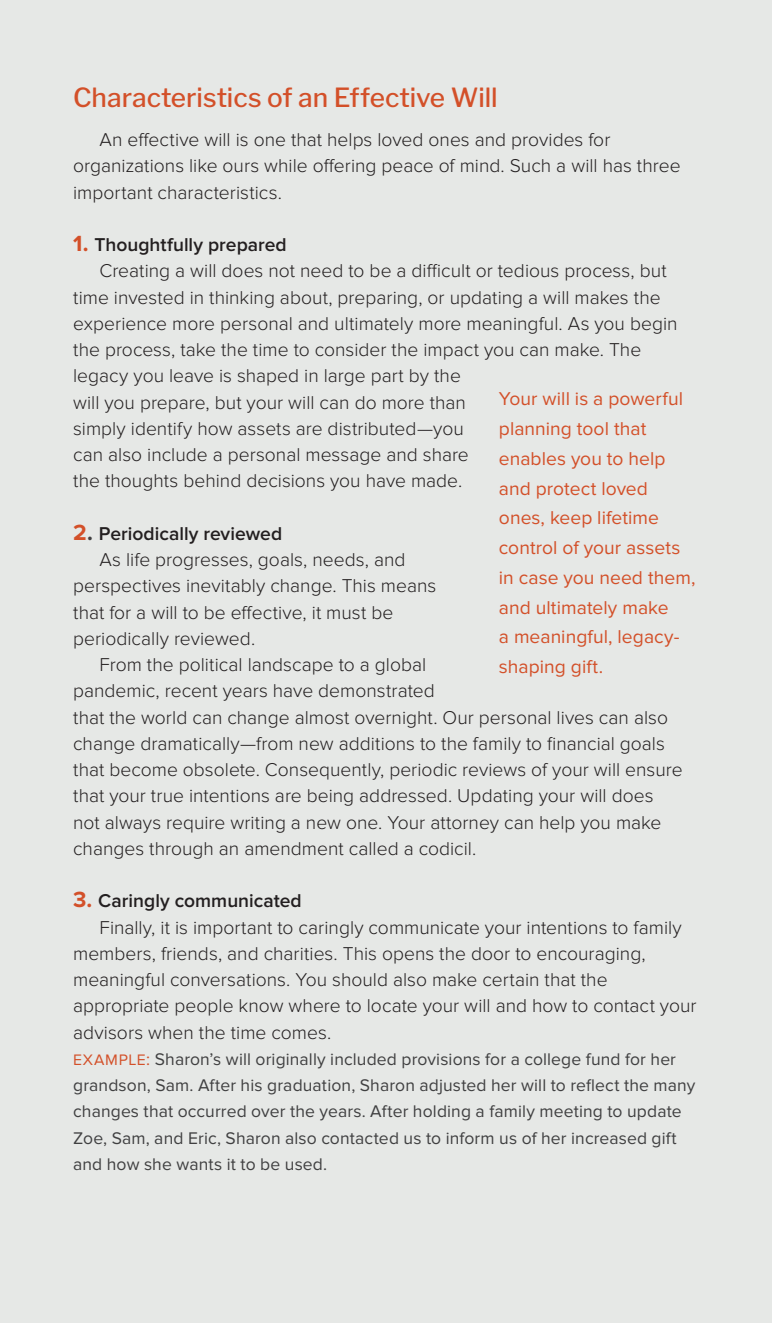
<style>
.page{position:relative;width:772px;height:1323px;background:#fff}
.page>*{position:absolute;margin:0;border:0;box-sizing:border-box;transform-origin:0 0}
.t1{font:500 26.25px "Libre Franklin";color:#d35029}
.t2{font:300 19.25px/26.2px "Proxima Nova";color:#231f20}
.t3{font:19.25px/29.8px "Proxima Nova";letter-spacing:.005em;color:#d35029}
.t4{font:600 19.25px "Proxima Nova";color:#231f20}
.t5{font:17.5px/26.2px "Proxima Nova";letter-spacing:.005em;color:#404041}
.s1{font-weight:700;font-size:22.75px;color:#d35029}
.s2{font-weight:700;font-size:22.75px;color:#404041}
.s3{font-size:15.75px;color:#d35029}
.s4{color:#d35029}
</style>
<div class="page">
<div style="left:1px;top:0;width:771px;height:1323px;background:#e6e8e6"></div>
<h1 class="t1" style="left:73px;top:81px;width:426px">Characteristics of an Effective Will</h1>
<p class="t2" style="left:73px;top:127px;width:609px;text-indent:26px">An effective will is one that helps loved ones and provides for organizations like ours while offering peace of mind. Such a will has three important characteristics.</p>
<p class="t4" style="left:73px;top:234px;width:215px"><span class="s1">1.</span> Thoughtfully prepared</p>
<p class="t2" style="left:99px;top:258px;width:569px">Creating a will does not need to be a difficult or tedious process, but</p>
<p class="t2" style="left:73px;top:284px;width:589px">time invested in thinking about, preparing, or updating a will makes the</p>
<p class="t2" style="left:73px;top:311px;width:606px">experience more personal and ultimately more meaningful. As you begin</p>
<p class="t2" style="left:73px;top:337px;width:569px">the process, take the time to consider the impact you can make. The</p>
<p class="t2" style="left:73px;top:363px;width:389px">legacy you leave is shaped in large part by the</p>
<p class="t2" style="left:73px;top:389px;width:394px">will you prepare, but your will can do more than</p>
<p class="t2" style="left:73px;top:416px;width:392px">simply identify how assets are distributed—you</p>
<p class="t2" style="left:73px;top:442px;width:397px">can also include a personal message and share</p>
<p class="t2" style="left:73px;top:468px;width:390px">the thoughts behind decisions you have made.</p>
<p class="t4" style="left:73px;top:522px;width:210px"><span class="s1">2</span><span class="s2">.</span> Periodically reviewed</p>
<p class="t2" style="left:99px;top:547px;width:308px">As life progresses, goals, needs, and</p>
<p class="t2" style="left:73px;top:573px;width:365px">perspectives inevitably change. This means</p>
<p class="t2" style="left:73px;top:599px;width:322px">that for a will to be effective, it must be</p>
<p class="t2" style="left:73px;top:626px;width:184px">periodically reviewed.</p>
<p class="t2" style="left:99px;top:652px;width:328px">From the political landscape to a global</p>
<p class="t2" style="left:73px;top:678px;width:363px">pandemic, recent years have demonstrated</p>
<p class="t2" style="left:73px;top:704px;width:596px">that the world can change almost overnight. Our personal lives can also</p>
<p class="t2" style="left:73px;top:731px;width:593px">change dramatically—from new additions to the family to financial goals</p>
<p class="t2" style="left:73px;top:757px;width:611px">that become obsolete. Consequently, periodic reviews of your will ensure</p>
<p class="t2" style="left:73px;top:783px;width:582px">that your true intentions are being addressed. Updating your will does</p>
<p class="t2" style="left:73px;top:809px;width:590px">not always require writing a new one. Your attorney can help you make</p>
<p class="t2" style="left:73px;top:836px;width:405px">changes through an amendment called a codicil.</p>
<p class="t4" style="left:73px;top:890px;width:230px"><span class="s1">3.</span> Caringly communicated</p>
<p class="t2" style="left:99px;top:914px;width:584px">Finally, it is important to caringly communicate your intentions to family</p>
<p class="t2" style="left:73px;top:941px;width:574px">members, friends, and charities. This opens the door to encouraging,</p>
<p class="t2" style="left:73px;top:967px;width:536px">meaningful conversations. You should also make certain that the</p>
<p class="t2" style="left:73px;top:993px;width:625px">appropriate people know where to locate your will and how to contact your</p>
<p class="t2" style="left:73px;top:1019px;width:260px">advisors when the time comes.</p>
<p class="t5" style="left:73px;top:1046px;width:624px"><span class="s3">EXAMPLE</span><span class="s4">:</span> Sharon’s will originally included provisions for a college fund for her grandson, Sam. After his graduation, Sharon adjusted her will to reflect the many changes that occurred over the years. After holding a family meeting to update Zoe, Sam, and Eric, Sharon also contacted us to inform us of her increased gift and how she wants it to be used.</p>
<p class="t3" style="left:499px;top:384px;width:198px">Your will is a powerful planning tool that enables you to help and protect loved ones, keep lifetime control of your assets in case you need them, and ultimately make<br>a meaningful, legacy&shy;shaping gift.</p>
</div>
